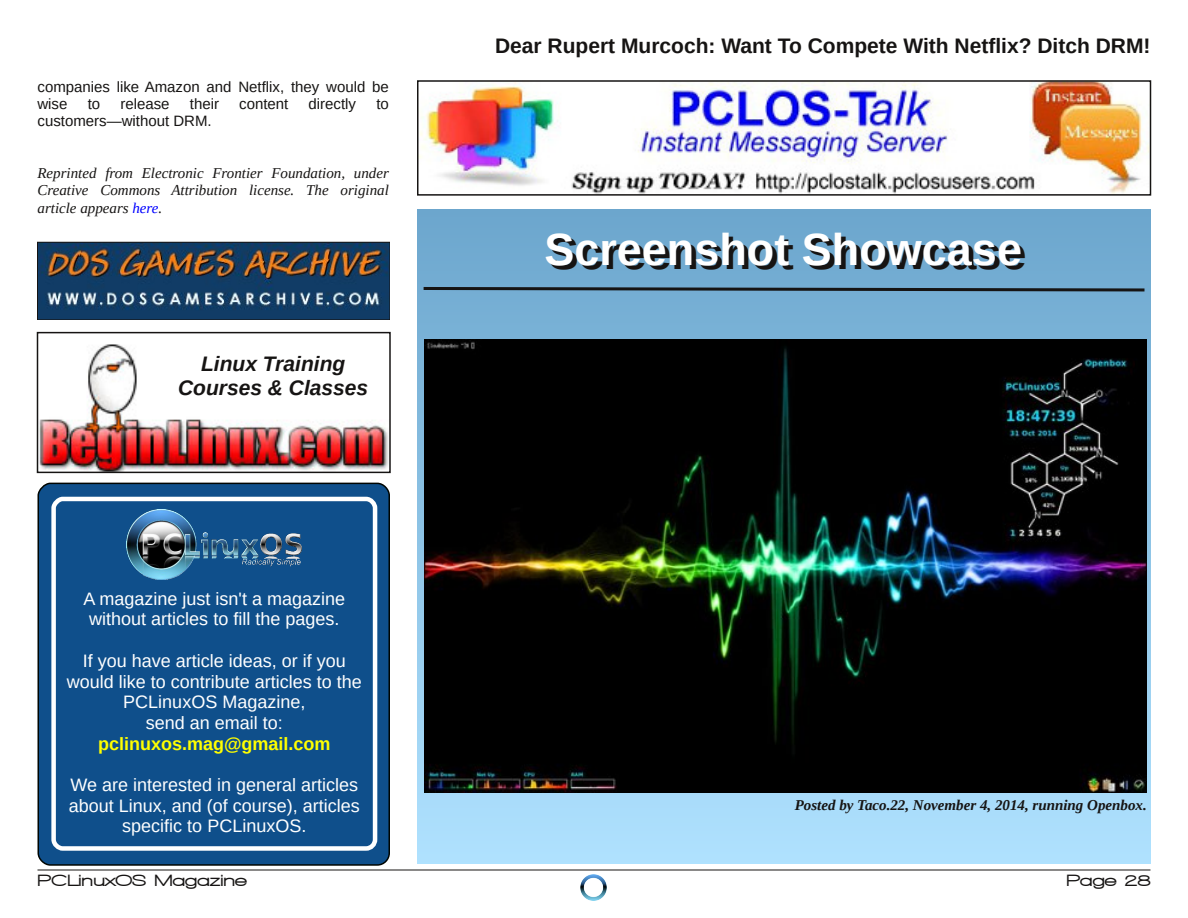
<style>
.page{position:relative;width:1188px;height:918px;background:#fff}
.page>*{position:absolute;margin:0;border:0;box-sizing:border-box;transform-origin:0 0}
.t1{font:700 45px "Liberation Sans";color:#161413}
.t2{font:700 21px "Liberation Sans";color:#161413}
.t3{font:italic 700 21px/24.2px "Liberation Sans";color:#161413;text-align:center}
.t4{font:18px/20.7px "Liberation Sans";color:#fff;text-align:center}
.t5{font:700 18px "Liberation Sans";color:#ff0}
.t6{font:900 16.5px "Walkway Expand";color:#161413}
.t7{font:italic 15px/17.2px "Liberation Serif";color:#161413;text-align:justify}
.t8{font:15px/17.2px "Liberation Sans";color:#161413}
.t9{font:italic 700 15px "Liberation Serif";color:#161413}
.s1{color:#00f}
</style>
<div class="page">
<hr style="left:38px;top:870px;width:1112px;height:1px;background:#161413">
<img style="left:580px;top:874px;width:27px;height:27px">
<svg style="left:418px;top:209px;width:732px;height:655px;background:#85bbdd"></svg>
<svg style="left:421px;top:285px;width:727px;height:8px;background:#50738b"></svg>
<img style="left:420px;top:83px;width:728px;height:110px">
<div style="left:417px;top:80px;width:734px;height:116px;border:2px solid #161413"></div>
<div style="left:38px;top:483px;width:351px;height:382px;background:#0f4f8b;border-radius:12px"></div>
<div style="left:38px;top:483px;width:352px;height:383px;border:1px solid #000501;border-radius:12px"></div>
<div style="left:51px;top:497px;width:326px;height:354px;border:4px solid #fff;border-radius:9px"></div>
<img style="left:127px;top:510px;width:174px;height:70px">
<img style="left:40px;top:344px;width:348px;height:126px">
<div style="left:37px;top:332px;width:354px;height:141px;border:2px solid #161413"></div>
<img style="left:40px;top:244px;width:348px;height:74px">
<div style="left:38px;top:242px;width:352px;height:78px;border:1px solid #161413"></div>
<img style="left:424px;top:340px;width:722px;height:452px">
<p class="t8" style="left:38px;top:78px;width:353px">companies like Amazon and Netflix, they would be wise</p>
<p class="t8" style="left:88px;top:95px;width:14px">to</p>
<p class="t8" style="left:120px;top:95px;width:51px">release</p>
<p class="t8" style="left:190px;top:95px;width:31px">their</p>
<p class="t8" style="left:239px;top:95px;width:51px">content</p>
<p class="t8" style="left:309px;top:95px;width:49px">directly</p>
<p class="t8" style="left:376px;top:95px;width:14px">to</p>
<p class="t8" style="left:38px;top:113px;width:176px">customers—without DRM.</p>
<p class="t7" style="left:38px;top:164px;width:353px">Reprinted from Electronic Frontier Foundation, under Creative Commons Attribution license. The original article appears <span class="s1">here</span>.</p>
<p class="t3" style="left:178px;top:351px;width:192px">Linux Training<br>Courses &amp; Classes</p>
<p class="t4" style="left:84px;top:588px;width:263px">A magazine just isn't a magazine without articles to fill the pages.</p>
<p class="t4" style="left:67px;top:650px;width:297px">If you have article ideas, or if you would like to contribute articles to the<br>PCLinuxOS Magazine,<br>send an email to:</p>
<p class="t5" style="left:98px;top:733px;width:234px">pclinuxos.mag@gmail.com</p>
<p class="t4" style="left:69px;top:774px;width:293px">We are interested in general articles about Linux, and (of course), articles specific to PCLinuxOS.</p>
<p class="t2" style="left:495px;top:34px;width:657px">Dear Rupert Murcoch: Want To Compete With Netflix? Ditch DRM!</p>
<h1 class="t1" style="left:549px;top:229px;width:479px">Screenshot Showcase</h1>
<p class="t9" style="left:795px;top:796px;width:353px">Posted by Taco.22, November 4, 2014, running Openbox.</p>
<p class="t6" style="left:38px;top:871px;width:211px">PCLinuxOS Magazine</p>
<p class="t6" style="left:1066px;top:871px;width:86px">Page 28</p>
</div>
